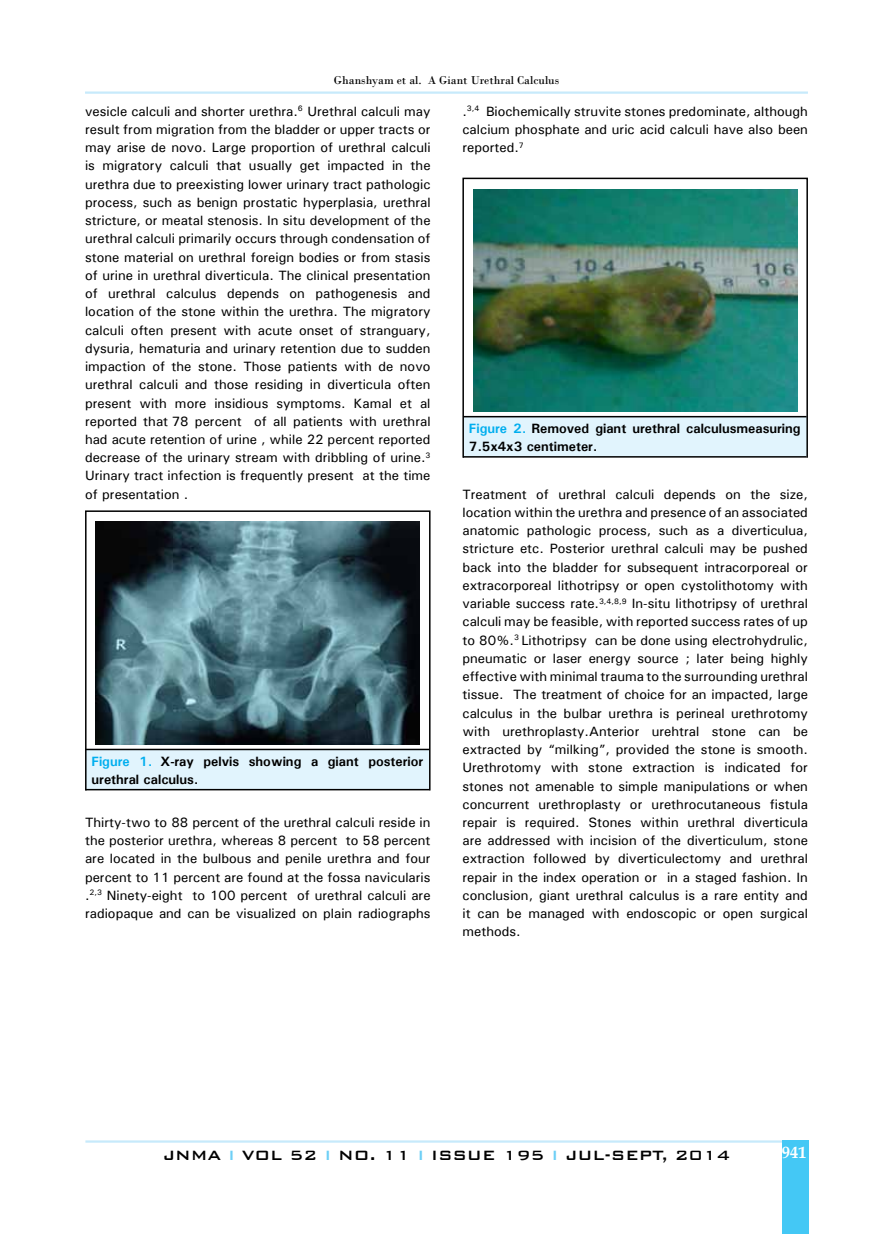
<style>
.page{position:relative;width:893px;height:1234px;background:#fff}
.page>*{position:absolute;margin:0;border:0;box-sizing:border-box;transform-origin:0 0}
.t1{font:500 18px "Bank Gothic BT";color:#000}
.t2{font:700 16.5px "Book Antiqua";color:#fff}
.t3{font:500 13.5px/18.3px "Univers";color:#000;text-align:justify}
.t4{font:700 13.5px/18px "Univers";color:#000}
.t5{font:12px "Bodoni";color:#000}
.s1{color:#00aeef}
.s2{color:#6dcff6}
</style>
<div class="page">
<hr style="left:85px;top:1140px;width:723px;height:2px;background:#c7eafb">
<div style="left:782px;top:1140px;width:27px;height:93px;background:#44c8f5"></div>
<hr style="left:85px;top:91px;width:723px;height:3px;background:#c7eafb">
<div style="left:86px;top:749px;width:343px;height:40px;background:#e1f4fd"></div>
<hr style="left:86px;top:748px;width:343px;height:2px;background:#000">
<div style="left:85px;top:510px;width:346px;height:281px;border:2px solid #000"></div>
<img style="left:96px;top:522px;width:324px;height:222px">
<div style="left:463px;top:416px;width:344px;height:41px;background:#e1f4fd"></div>
<hr style="left:463px;top:416px;width:344px;height:1px;background:#000">
<div style="left:462px;top:178px;width:346px;height:280px;border:2px solid #000"></div>
<img style="left:473px;top:189px;width:324px;height:222px">
<p class="t5" style="left:334px;top:73px;width:227px">Ghanshyam et al. A Giant Urethral Calculus</p>
<p class="t3" style="left:85px;top:102px;width:347px">vesicle calculi and shorter urethra.<sup>6</sup> Urethral calculi may result from migration from the bladder or upper tracts or may arise de novo. Large proportion of urethral calculi is migratory calculi that usually get impacted in the urethra due to preexisting lower urinary tract pathologic process, such as benign prostatic hyperplasia, urethral stricture, or meatal stenosis. In situ development of the urethral calculi primarily occurs through condensation of stone material on urethral foreign bodies or from stasis of urine in urethral diverticula. The clinical presentation of urethral calculus depends on pathogenesis and location of the stone within the urethra. The migratory calculi often present with acute onset of stranguary, dysuria, hematuria and urinary retention due to sudden impaction of the stone. Those patients with de novo urethral calculi and those residing in diverticula often present with more insidious symptoms. Kamal et al reported that 78 percent of all patients with urethral had acute retention of urine , while 22 percent reported decrease of the urinary stream with dribbling of urine.<sup>3<br></sup>Urinary tract infection is frequently present at the time of presentation .</p>
<p class="t4" style="left:92px;top:751px;width:333px"><span class="s1">Figure 1.</span> X-ray pelvis showing a giant posterior urethral calculus.</p>
<p class="t3" style="left:85px;top:812px;width:347px">Thirty-two to 88 percent of the urethral calculi reside in the posterior urethra, whereas 8 percent to 58 percent are located in the bulbous and penile urethra and four percent to 11 percent are found at the fossa navicularis .<sup>2,3</sup> Ninety-eight to 100 percent of urethral calculi are radiopaque and can be visualized on plain radiographs</p>
<p class="t3" style="left:462px;top:102px;width:347px">.<sup>3,4</sup> Biochemically struvite stones predominate, although calcium phosphate and uric acid calculi have also been reported.<sup>7</sup></p>
<p class="t4" style="left:469px;top:419px;width:333px"><span class="s1">Figure 2.</span> Removed giant urethral calculusmeasuring<br>7.5x4x3 centimeter.</p>
<p class="t3" style="left:462px;top:484px;width:347px">Treatment of urethral calculi depends on the size, location within the urethra and presence of an associated anatomic pathologic process, such as a diverticulua, stricture etc. Posterior urethral calculi may be pushed back into the bladder for subsequent intracorporeal or extracorporeal lithotripsy or open cystolithotomy with variable success rate.<sup>3,4,8,9</sup> In-situ lithotripsy of urethral calculi may be feasible, with reported success rates of up to 80%.<sup>3</sup> Lithotripsy can be done using electrohydrulic, pneumatic or laser energy source ; later being highly effective with minimal trauma to the surrounding urethral tissue. The treatment of choice for an impacted, large calculus in the bulbar urethra is perineal urethrotomy with urethroplasty.Anterior urehtral stone can be extracted by “milking”, provided the stone is smooth.<br>Urethrotomy with stone extraction is indicated for stones not amenable to simple manipulations or when concurrent urethroplasty or urethrocutaneous fistula repair is required. Stones within urethral diverticula are addressed with incision of the diverticulum, stone extraction followed by diverticulectomy and urethral repair in the index operation or in a staged fashion. In conclusion, giant urethral calculus is a rare entity and it can be managed with endoscopic or open surgical methods.</p>
<h1 class="t1" style="left:163px;top:1144px;width:569px">JNMA <span class="s2">I</span> VOL 52 <span class="s2">I</span> NO. 11 <span class="s2">I</span> ISSUE 195 <span class="s2">I</span> JUL-SEPT, 2014</h1>
<p class="t2" style="left:782px;top:1140px;width:26px">941</p>
</div>
